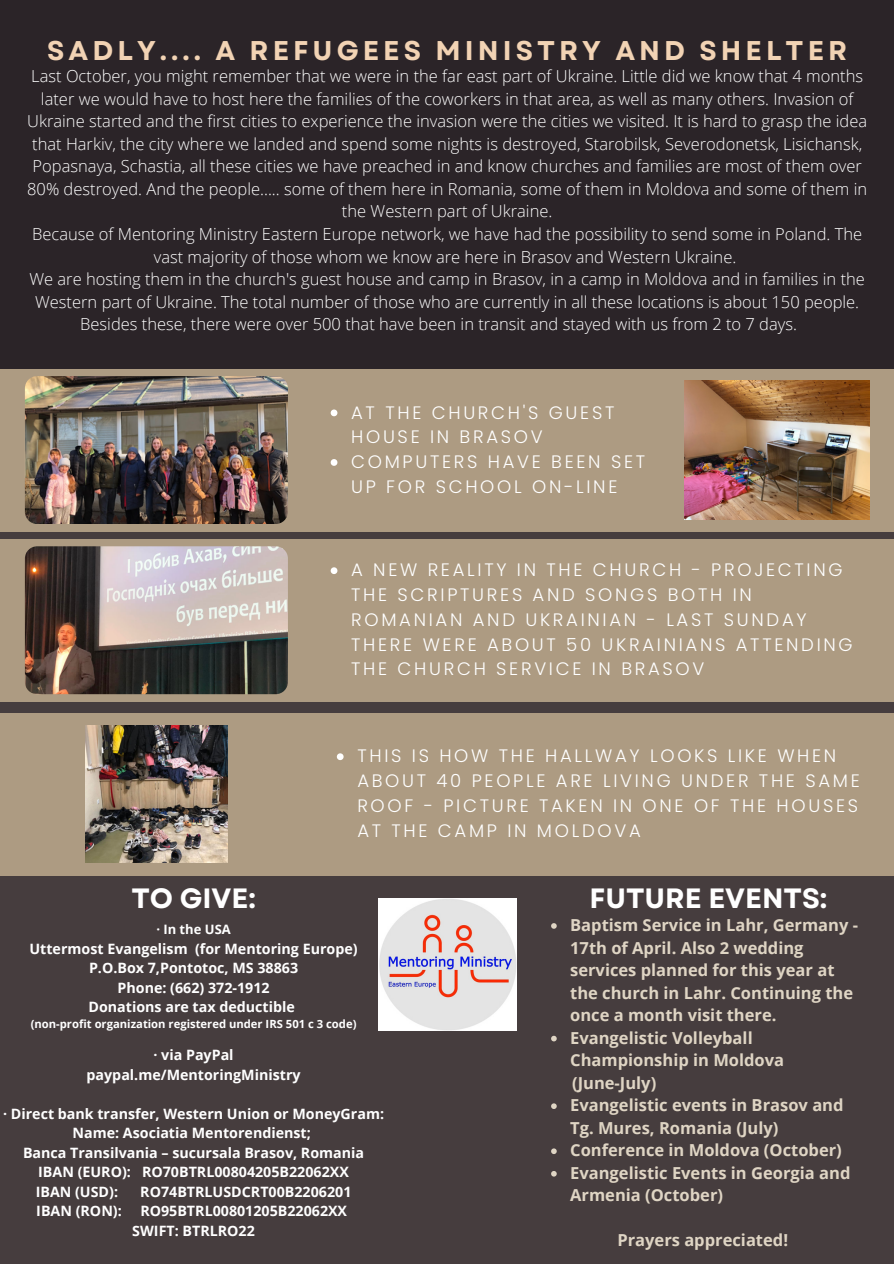
<style>
.page{position:relative;width:894px;height:1264px;background:#fff}
.page>*{position:absolute;margin:0;border:0;box-sizing:border-box;transform-origin:0 0}
.t1{font:700 27.9px "Garet";color:#fff}
.t2{font:700 27px "Garet";letter-spacing:.15em;color:#f2d3b4}
.t3{font:300 18px/24.8px "Poppins";letter-spacing:.15em;color:#fff}
.t4{font:300 16.5px/22.5px "Open Sans";color:#fff;text-align:center}
.t5{font:700 16.5px/22.5px "Open Sans";color:#dfd5c4}
.t6{font:700 14.25px "Open Sans";color:#fff}
.t7{font:700 13.05px "Open Sans";color:#fff}
.t8{font:700 11.25px "Open Sans";color:#fff}
</style>
<div class="page">
<div style="left:0;top:0;width:893px;height:1263px;background:#463d3e"></div>
<div style="left:0;top:0;width:893px;height:369px;background:#2b2428"></div>
<div style="left:0;top:369px;width:893px;height:162px;background:#ad9b82"></div>
<img style="left:25px;top:376px;width:263px;height:148px;border-radius:12px">
<div style="left:0;top:539px;width:893px;height:162px;background:#ad9b82"></div>
<img style="left:25px;top:546px;width:263px;height:148px;border-radius:12px">
<div style="left:0;top:713px;width:893px;height:162px;background:#ad9b82"></div>
<img style="left:684px;top:381px;width:185px;height:138px">
<img style="left:378px;top:898px;width:138px;height:132px">
<img style="left:85px;top:725px;width:142px;height:137px">
<svg style="left:330px;top:409px;width:7px;height:7px"></svg>
<svg style="left:330px;top:459px;width:7px;height:7px"></svg>
<svg style="left:337px;top:753px;width:6px;height:7px"></svg>
<svg style="left:330px;top:567px;width:7px;height:7px"></svg>
<svg style="left:551px;top:923px;width:5px;height:5px"></svg>
<svg style="left:551px;top:1035px;width:5px;height:6px"></svg>
<svg style="left:551px;top:1103px;width:5px;height:5px"></svg>
<svg style="left:551px;top:1148px;width:5px;height:6px"></svg>
<svg style="left:551px;top:1171px;width:5px;height:5px"></svg>
<p class="t2" style="left:47px;top:31px;width:801px">SADLY.... A REFUGEES MINISTRY AND SHELTER</p>
<p class="t4" style="left:27px;top:65px;width:841px">Last October, you might remember that we were in the far east part of Ukraine. Little did we know that 4 months later we would have to host here the families of the coworkers in that area, as well as many others. Invasion of Ukraine started and the first cities to experience the invasion were the cities we visited. It is hard to grasp the idea that Harkiv, the city where we landed and spend some nights is destroyed, Starobilsk, Severodonetsk, Lisichansk, Popasnaya, Schastia, all these cities we have preached in and know churches and families are most of them over 80% destroyed. And the people..... some of them here in Romania, some of them in Moldova and some of them in the Western part of Ukraine.</p>
<p class="t4" style="left:32px;top:222px;width:831px">Because of Mentoring Ministry Eastern Europe network, we have had the possibility to send some in Poland. The vast majority of those whom we know are here in Brasov and Western Ukraine.</p>
<p class="t4" style="left:29px;top:267px;width:836px">We are hosting them in the church's guest house and camp in Brasov, in a camp in Moldova and in families in the</p>
<p class="t4" style="left:35px;top:290px;width:825px">Western part of Ukraine. The total number of those who are currently in all these locations is about 150 people.</p>
<p class="t4" style="left:80px;top:312px;width:718px">Besides these, there were over 500 that have been in transit and stayed with us from 2 to 7 days.</p>
<p class="t3" style="left:351px;top:400px;width:265px">AT THE CHURCH'S GUEST<br>HOUSE IN BRASOV</p>
<p class="t3" style="left:351px;top:449px;width:295px">COMPUTERS HAVE BEEN SET<br>UP FOR SCHOOL ON-LINE</p>
<p class="t3" style="left:351px;top:557px;width:503px">A NEW REALITY IN THE CHURCH - PROJECTING THE SCRIPTURES AND SONGS BOTH IN ROMANIAN AND UKRAINIAN - LAST SUNDAY THERE WERE ABOUT 50 UKRAINIANS ATTENDING THE CHURCH SERVICE IN BRASOV</p>
<p class="t3" style="left:357px;top:743px;width:504px">THIS IS HOW THE HALLWAY LOOKS LIKE WHEN ABOUT 40 PEOPLE ARE LIVING UNDER THE SAME ROOF - PICTURE TAKEN IN ONE OF THE HOUSES AT THE CAMP IN MOLDOVA</p>
<p class="t1" style="left:131px;top:878px;width:126px">TO GIVE:</p>
<p class="t7" style="left:156px;top:920px;width:76px">· In the USA</p>
<p class="t6" style="left:29px;top:938px;width:329px">Uttermost Evangelism (for Mentoring Europe)</p>
<p class="t6" style="left:89px;top:957px;width:211px">P.O.Box 7,Pontotoc, MS 38863</p>
<p class="t6" style="left:117px;top:977px;width:153px">Phone: (662) 372-1912</p>
<p class="t6" style="left:88px;top:996px;width:208px">Donations are tax deductible</p>
<p class="t8" style="left:31px;top:1016px;width:327px">(non-profit organization registered under IRS 501 c 3 code)</p>
<p class="t6" style="left:153px;top:1044px;width:82px">· via PayPal</p>
<p class="t6" style="left:86px;top:1064px;width:215px">paypal.me/MentoringMinistry</p>
<p class="t6" style="left:3px;top:1103px;width:382px">· Direct bank transfer, Western Union or MoneyGram:</p>
<p class="t6" style="left:72px;top:1122px;width:240px">Name: Asociatia Mentorendienst;</p>
<p class="t6" style="left:23px;top:1142px;width:342px">Banca Transilvania – sucursala Brasov, Romania</p>
<p class="t6" style="left:38px;top:1161px;width:312px">IBAN (EURO): RO70BTRL00804205B22062XX</p>
<p class="t6" style="left:36px;top:1181px;width:84px">IBAN (USD):</p>
<p class="t6" style="left:140px;top:1181px;width:212px">RO74BTRLUSDCRT00B2206201</p>
<p class="t6" style="left:36px;top:1200px;width:87px">IBAN (RON):</p>
<p class="t6" style="left:140px;top:1200px;width:208px">RO95BTRL00801205B22062XX</p>
<p class="t6" style="left:132px;top:1220px;width:124px">SWIFT: BTRLRO22</p>
<p class="t1" style="left:589px;top:878px;width:239px">FUTURE EVENTS:</p>
<p class="t5" style="left:570px;top:913px;width:289px">Baptism Service in Lahr, Germany -<br>17th of April. Also 2 wedding services planned for this year at the church in Lahr. Continuing the once a month visit there.</p>
<p class="t5" style="left:570px;top:1026px;width:215px">Evangelistic Volleyball<br>Championship in Moldova</p>
<p class="t5" style="left:570px;top:1093px;width:275px">Evangelistic events in Brasov and<br>Tg. Mures, Romania (July)</p>
<p class="t5" style="left:570px;top:1138px;width:273px">Conference in Moldova (October)</p>
<p class="t5" style="left:570px;top:1161px;width:282px">Evangelistic Events in Georgia and<br>Armenia (October)</p>
<p class="t5" style="left:572px;top:1071px;width:86px">(June-July)</p>
<p class="t5" style="left:617px;top:1228px;width:172px">Prayers appreciated!</p>
</div>
